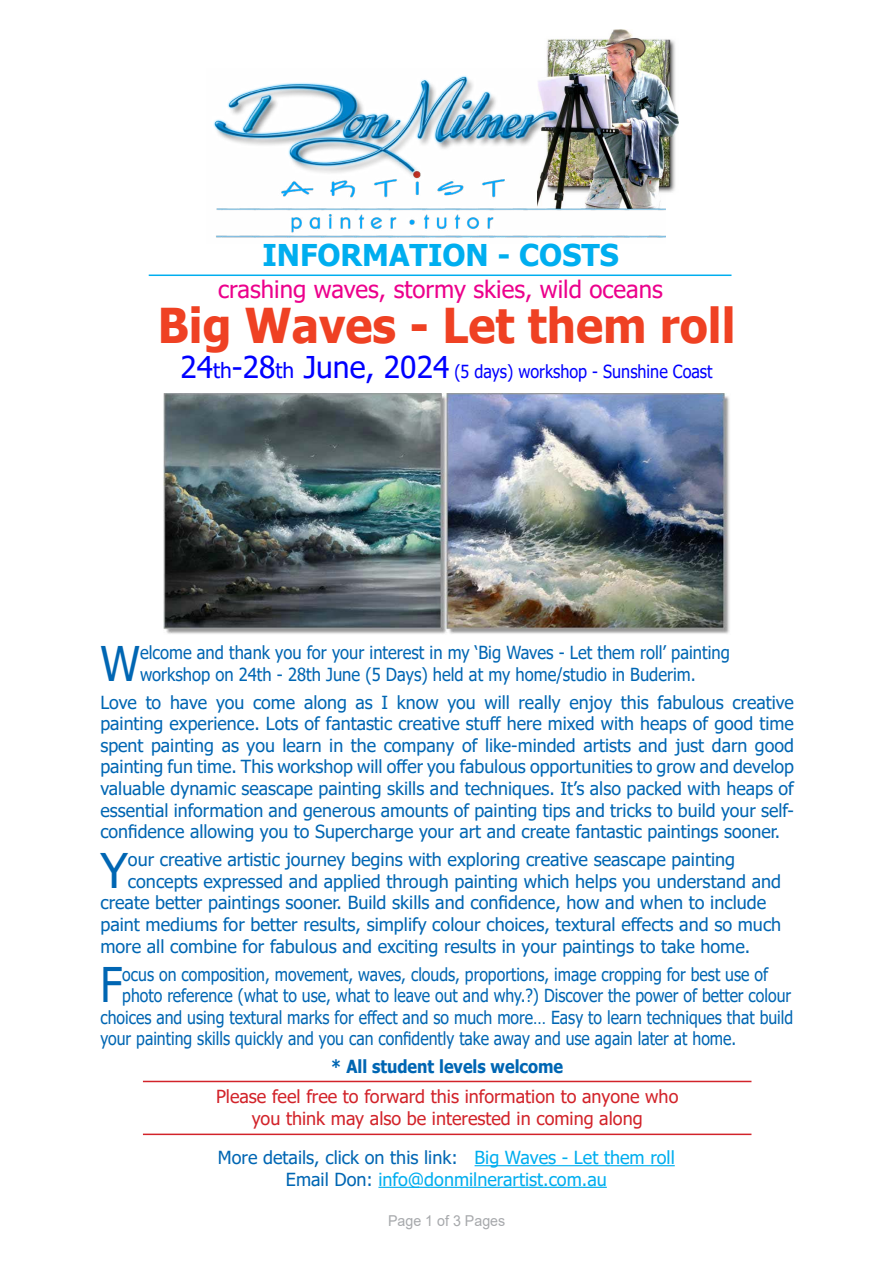
<style>
.page{position:relative;width:893px;height:1263px;background:#fff}
.page>*{position:absolute;margin:0;border:0;box-sizing:border-box;transform-origin:0 0}
.t1{font:700 48px "Tahoma";color:#ef4123;scale:.95 1}
.t2{font:47.7px "Tahoma";color:#0066b3;scale:.92 1}
.t3{font:47.7px "Tahoma";color:#0066b3}
.t4{font:47.7px "Tahoma";color:#0066b3;scale:.88 1}
.t5{font:700 30px "Tahoma";color:#00aeef}
.t6{font:24px "Tahoma";color:#ec008c}
.t7{font:18px/21.6px "Tahoma";color:#0066b3;text-align:justify}
.t8{font:18px "Tahoma";color:#0066b3;scale:.88 1}
.t9{font:18px/21.6px "Tahoma";color:#0066b3;scale:.92 1}
.t10{font:18px/21.6px "Tahoma";color:#d2232a;text-align:center}
.t11{font:18px/21.6px "Tahoma";color:#00aeef;text-align:center}
.t12{font:18px "Tahoma";color:#00f;scale:.9 1}
.t13{font:700 18px "Tahoma";color:#0066b3;scale:.9 1}
.t14{font:15px "Arial";color:#a7a9ac;scale:.95 1}
.s1{font-size:30px}
.s2{font-size:21px}
.s3{color:#0066b3}
</style>
<div class="page">
<img style="left:163px;top:394px;width:567px;height:240px">
<hr style="left:143px;top:1081px;width:608px;height:1px;background:#d2232a">
<hr style="left:143px;top:1133px;width:608px;height:2px;background:#d2232a">
<hr style="left:475px;top:1165px;width:200px;height:1px;background:#00aeef">
<hr style="left:378px;top:1187px;width:229px;height:1px;background:#00aeef">
<img style="left:547px;top:30px;width:132px;height:163px">
<img style="left:213px;top:68px;width:452px;height:170px">
<hr style="left:149px;top:274px;width:582px;height:2px;background:#00aeef">
<h3 class="t5" style="left:262px;top:234px;width:358px">INFORMATION - COSTS</h3>
<h3 class="t6" style="left:218px;top:273px;width:446px">crashing waves, stormy skies, wild oceans</h3>
<h1 class="t1" style="left:158px;top:292px;width:610px">Big Waves - Let them roll</h1>
<p class="t12" style="left:180px;top:359px;width:593px"><span class="s1">24</span><span class="s2">th</span><span class="s1">-28</span><span class="s2">th</span> <span class="s1">June, 2024</span> (5 days) workshop - Sunshine Coast</p>
<h2 class="t2" style="left:100px;top:631px;width:45px">W</h2>
<p class="t9" style="left:140px;top:643px;width:643px">elcome and thank you for your interest in my ‘Big Waves - Let them roll’ painting workshop on 24th - 28th June (5 Days) held at my home/studio in Buderim.</p>
<p class="t7" style="left:100px;top:692px;width:695px">Love to have you come along as I know you will really enjoy this fabulous creative painting experience. Lots of fantastic creative stuff here mixed with heaps of good time spent painting as you learn in the company of like-minded artists and just darn good painting fun time. This workshop will offer you fabulous opportunities to grow and develop valuable dynamic seascape painting skills and techniques. It’s also packed with heaps of essential information and generous amounts of painting tips and tricks to build your self&shy;confidence allowing you to Supercharge your art and create fantastic paintings sooner.</p>
<h2 class="t3" style="left:100px;top:838px;width:29px">Y</h2>
<p class="t7" style="left:128px;top:850px;width:609px">our creative artistic journey begins with exploring creative seascape painting</p>
<p class="t7" style="left:128px;top:871px;width:655px">concepts expressed and applied through painting which helps you understand and</p>
<p class="t7" style="left:100px;top:893px;width:667px">create better paintings sooner. Build skills and confidence, how and when to include</p>
<p class="t7" style="left:100px;top:915px;width:682px">paint mediums for better results, simplify colour choices, textural effects and so much</p>
<p class="t7" style="left:100px;top:936px;width:651px">more all combine for fabulous and exciting results in your paintings to take home.</p>
<h2 class="t4" style="left:100px;top:953px;width:26px">F</h2>
<p class="t8" style="left:122px;top:962px;width:735px">ocus on composition, movement, waves, clouds, proportions, image cropping for best use of</p>
<p class="t8" style="left:122px;top:983px;width:762px">photo reference (what to use, what to leave out and why.?) Discover the power of better colour</p>
<p class="t8" style="left:100px;top:1005px;width:789px">choices and using textural marks for effect and so much more… Easy to learn techniques that build</p>
<p class="t8" style="left:100px;top:1027px;width:724px">your painting skills quickly and you can confidently take away and use again later at home.</p>
<p class="t13" style="left:331px;top:1054px;width:259px">* All student levels welcome</p>
<p class="t10" style="left:216px;top:1087px;width:464px">Please feel free to forward this information to anyone who you think may also be interested in coming along</p>
<p class="t11" style="left:218px;top:1148px;width:458px"><span class="s3">More details, click on this link:</span> Big Waves - Let them roll<br><span class="s3">Email Don:</span> info@donmilnerartist.com.au</p>
<p class="t14" style="left:388px;top:1211px;width:125px">Page 1 of 3 Pages</p>
</div>
